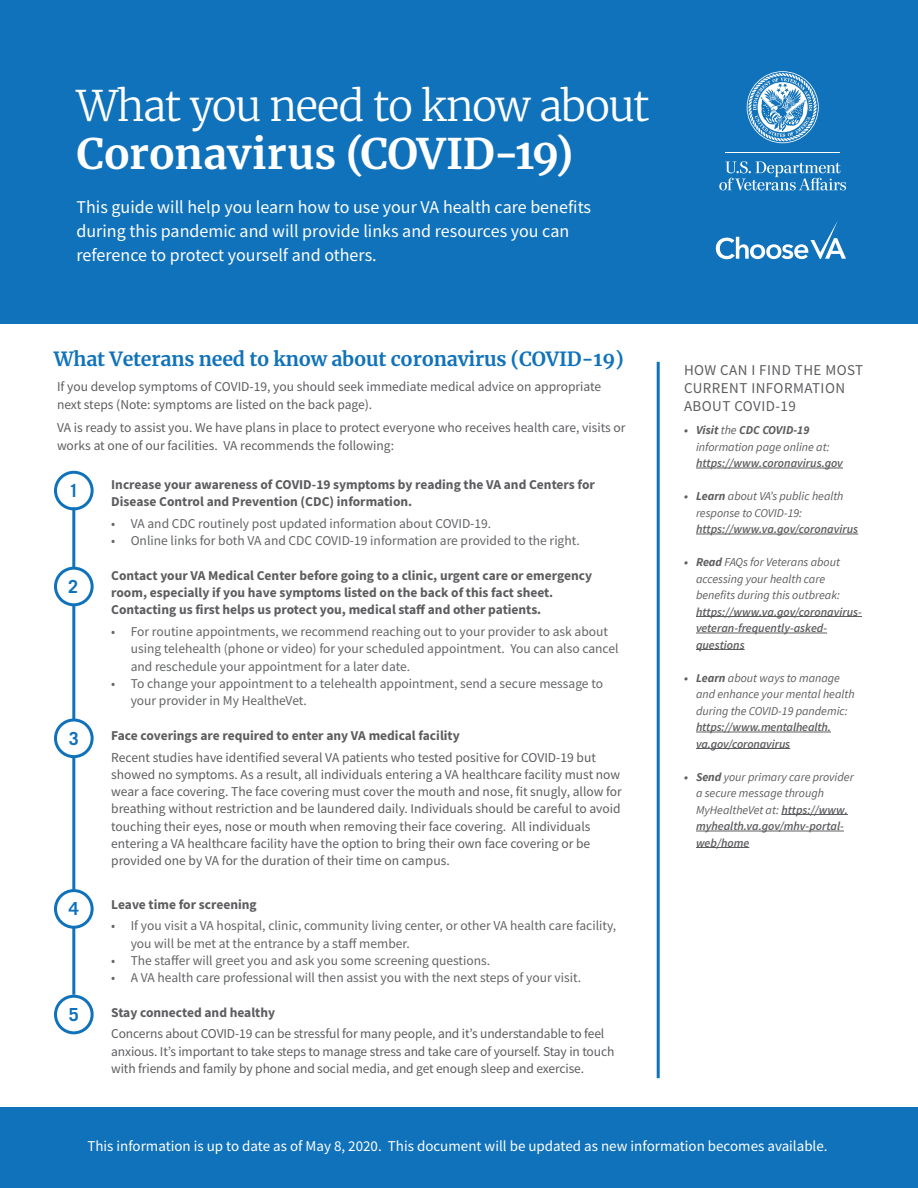
<style>
.page{position:relative;width:918px;height:1188px;background:#fff}
.page>*{position:absolute;margin:0;border:0;box-sizing:border-box;transform-origin:0 0}
.t1{font:300 42px/48px "Merriweather";letter-spacing:-.04em;color:#fff}
.t2{font:700 19.5px "Merriweather";letter-spacing:-.01em;color:#1072ba}
.t3{font:18px/24px "Source Sans Pro";color:#fff}
.t4{font:700 18px "Trade Gothic";color:#1072ba}
.t5{font:15px "Source Sans Pro";color:#fff}
.t6{font:15px/18px "Source Sans Pro";letter-spacing:.03em;color:#5d5d60}
.t7{font:13.5px/17.2px "Source Sans Pro";color:#5d5d60}
.t8{font:13.5px/17.2px "Source Sans Pro";color:#636466}
.t9{font:700 13.5px/17.2px "Source Sans Pro";color:#5d5d60}
.t10{font:italic 12px/16.5px "Source Sans Pro";color:#5d5d60}
.s1{font-weight:700}
.s2{font-weight:600}
</style>
<div class="page">
<hr style="left:657px;top:362px;width:3px;height:716px;background:#1072ba">
<div style="left:0;top:0;width:918px;height:324px;background:#1072ba"></div>
<hr style="left:726px;top:152px;width:114px;height:1px;background:#fff">
<svg style="left:719px;top:161px;width:127px;height:29px"></svg>
<svg style="left:748px;top:72px;width:70px;height:70px"></svg>
<hr style="left:696px;top:468px;width:147px;height:1px;background:#5d5d60">
<hr style="left:696px;top:534px;width:162px;height:1px;background:#5d5d60">
<hr style="left:696px;top:616px;width:166px;height:1px;background:#5d5d60">
<hr style="left:696px;top:633px;width:131px;height:1px;background:#5d5d60">
<hr style="left:696px;top:649px;width:49px;height:1px;background:#5d5d60">
<hr style="left:696px;top:732px;width:135px;height:1px;background:#5d5d60">
<hr style="left:696px;top:748px;width:94px;height:1px;background:#5d5d60">
<hr style="left:781px;top:814px;width:67px;height:1px;background:#5d5d60">
<hr style="left:696px;top:831px;width:148px;height:1px;background:#5d5d60">
<hr style="left:696px;top:847px;width:53px;height:1px;background:#5d5d60">
<svg style="left:716px;top:221px;width:130px;height:38px"></svg>
<hr style="left:72px;top:507px;width:3px;height:488px;background:#1072ba">
<div style="left:54px;top:471px;width:40px;height:39px;border:3px solid #1072ba;border-radius:50%"></div>
<div style="left:55px;top:568px;width:37px;height:37px;background:#fff;border-radius:50%"></div>
<div style="left:54px;top:567px;width:40px;height:39px;border:3px solid #1072ba;border-radius:50%"></div>
<div style="left:55px;top:720px;width:37px;height:37px;background:#fff;border-radius:50%"></div>
<div style="left:54px;top:719px;width:40px;height:39px;border:3px solid #1072ba;border-radius:50%"></div>
<div style="left:55px;top:891px;width:37px;height:36px;background:#fff;border-radius:50%"></div>
<div style="left:54px;top:889px;width:40px;height:40px;border:3px solid #1072ba;border-radius:50%"></div>
<div style="left:54px;top:995px;width:40px;height:39px;border:3px solid #1072ba;border-radius:50%"></div>
<div style="left:0;top:1107px;width:918px;height:81px;background:#1072ba"></div>
<h1 class="t1" style="left:76px;top:81px;width:575px">What you need to know about<br><span class="s1">Coronavirus (COVID-19)</span></h1>
<p class="t3" style="left:76px;top:195px;width:516px">This guide will help you learn how to use your VA health care benefits during this pandemic and will provide links and resources you can reference to protect yourself and others.</p>
<h2 class="t2" style="left:54px;top:345px;width:571px">What Veterans need to know about coronavirus (COVID-19)</h2>
<p class="t7" style="left:57px;top:378px;width:546px">If you develop symptoms of COVID-19, you should seek immediate medical advice on appropriate</p>
<p class="t7" style="left:57px;top:396px;width:317px">next steps (Note: symptoms are listed on the back page).</p>
<p class="t7" style="left:57px;top:419px;width:570px">VA is ready to assist you. We have plans in place to protect everyone who receives health care, visits or</p>
<p class="t7" style="left:57px;top:437px;width:339px">works at one of our facilities. VA recommends the following:</p>
<h3 class="t4" style="left:69px;top:479px;width:12px">1</h3>
<h3 class="t9" style="left:111px;top:476px;width:485px">Increase your awareness of COVID-19 symptoms by reading the VA and Centers for<br>Disease Control and Prevention (CDC) information.</h3>
<p class="t8" style="left:111px;top:515px;width:382px">• VA and CDC routinely post updated information about COVID-19.</p>
<p class="t8" style="left:111px;top:532px;width:470px">• Online links for both VA and CDC COVID-19 information are provided to the right.</p>
<h3 class="t9" style="left:111px;top:567px;width:482px">Contact your VA Medical Center before going to a clinic, urgent care or emergency room, especially if you have symptoms listed on the back of this fact sheet.<br>Contacting us first helps us protect you, medical staff and other patients.</h3>
<p class="t8" style="left:131px;top:623px;width:489px;text-indent:-19px">• For routine appointments, we recommend reaching out to your provider to ask about using telehealth (phone or video) for your scheduled appointment. You can also cancel and reschedule your appointment for a later date.</p>
<p class="t8" style="left:131px;top:675px;width:474px;text-indent:-19px">• To change your appointment to a telehealth appointment, send a secure message to your provider in My HealtheVet.</p>
<h3 class="t9" style="left:111px;top:726px;width:350px">Face coverings are required to enter any VA medical facility</h3>
<p class="t7" style="left:111px;top:748px;width:512px">Recent studies have identified several VA patients who tested positive for COVID-19 but showed no symptoms. As a result, all individuals entering a VA healthcare facility must now wear a face covering. The face covering must cover the mouth and nose, fit snugly, allow for breathing without restriction and be laundered daily. Individuals should be careful to avoid touching their eyes, nose or mouth when removing their face covering. All individuals entering a VA healthcare facility have the option to bring their own face covering or be provided one by VA for the duration of their time on campus.</p>
<h3 class="t9" style="left:111px;top:895px;width:147px">Leave time for screening</h3>
<p class="t8" style="left:131px;top:917px;width:487px;text-indent:-19px">• If you visit a VA hospital, clinic, community living center, or other VA health care facility, you will be met at the entrance by a staff member.</p>
<p class="t8" style="left:111px;top:952px;width:380px">• The staffer will greet you and ask you some screening questions.</p>
<p class="t8" style="left:111px;top:969px;width:471px">• A VA health care professional will then assist you with the next steps of your visit.</p>
<h3 class="t9" style="left:111px;top:1003px;width:165px">Stay connected and healthy</h3>
<p class="t7" style="left:111px;top:1025px;width:505px">Concerns about COVID-19 can be stressful for many people, and it’s understandable to feel anxious. It’s important to take steps to manage stress and take care of yourself. Stay in touch with friends and family by phone and social media, and get enough sleep and exercise.</p>
<h3 class="t4" style="left:68px;top:575px;width:12px">2</h3>
<h3 class="t4" style="left:69px;top:727px;width:12px">3</h3>
<h3 class="t4" style="left:69px;top:898px;width:12px">4</h3>
<h3 class="t4" style="left:69px;top:1004px;width:12px">5</h3>
<h4 class="t6" style="left:684px;top:361px;width:181px">HOW CAN I FIND THE MOST<br>CURRENT INFORMATION<br>ABOUT COVID-19</h4>
<p class="t10" style="left:696px;top:422px;width:148px;text-indent:-12px"><span class="s1">• Visit</span> the <span class="s1">CDC COVID-19 </span>information page online at: <span class="s2">https://www.coronavirus.gov</span></p>
<p class="t10" style="left:696px;top:488px;width:164px;text-indent:-12px"><span class="s1">• Learn</span> about VA’s public health response to COVID-19: <span class="s2">https://www.va.gov/coronavirus</span></p>
<p class="t10" style="left:696px;top:554px;width:167px;text-indent:-12px"><span class="s1">• Read</span> FAQs for Veterans about accessing your health care benefits during this outbreak: <span class="s2">https://www.va.gov/coronavirus&shy;veteran-frequently-asked&shy;questions</span></p>
<p class="t10" style="left:696px;top:669px;width:160px;text-indent:-12px"><span class="s1">• Learn</span> about ways to manage and enhance your mental health during the COVID-19 pandemic: <span class="s2">https://www.mentalhealth. va.gov/coronavirus</span></p>
<p class="t10" style="left:696px;top:768px;width:159px;text-indent:-12px"><span class="s1">• Send</span> your primary care provider a secure message through<br>MyHealtheVet at: <span class="s2">https://www. myhealth.va.gov/mhv-portal&shy;web/home</span></p>
<p class="t5" style="left:87px;top:1136px;width:742px">This information is up to date as of May 8, 2020. This document will be updated as new information becomes available.</p>
</div>
